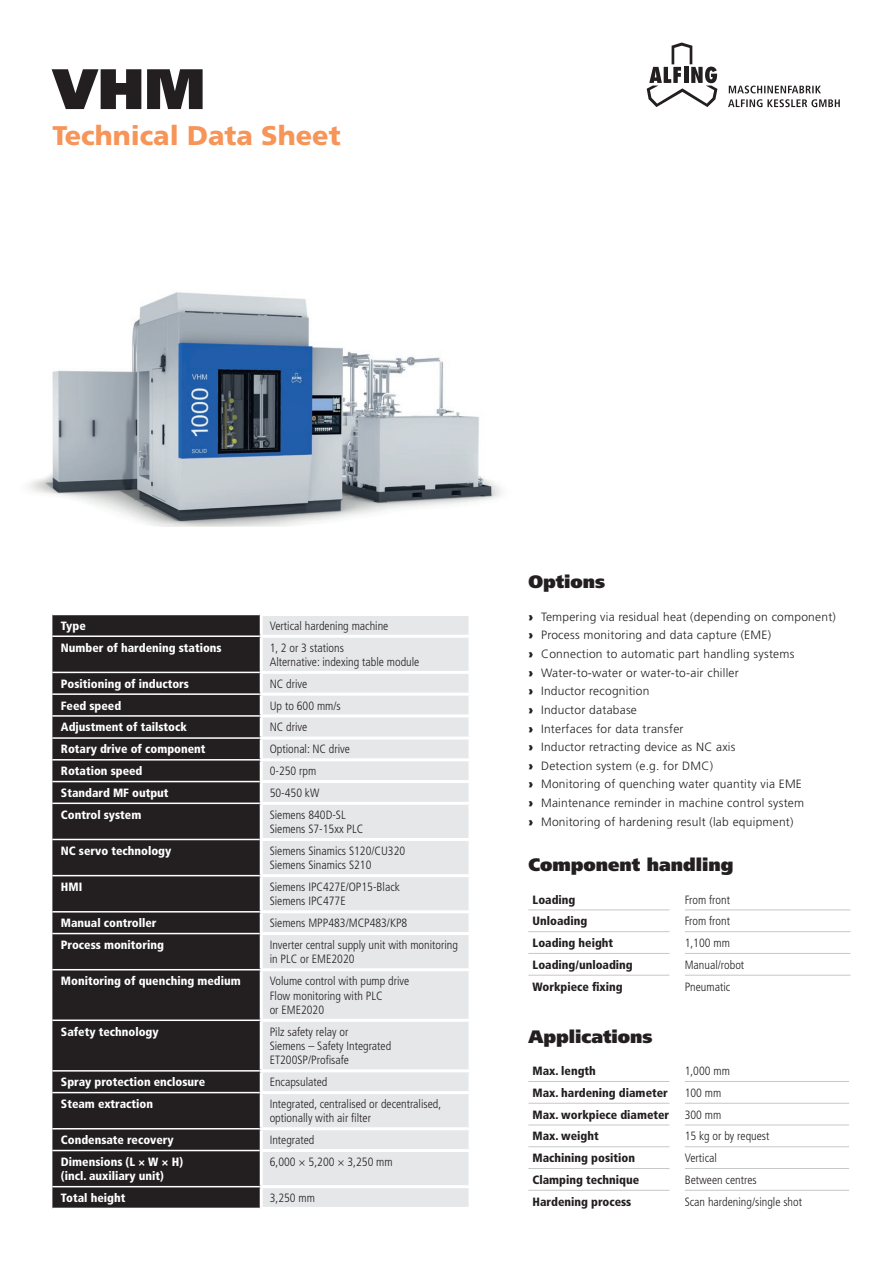
<style>
.page{position:relative;width:893px;height:1263px;background:#fff}
.page>*{position:absolute;margin:0;border:0;box-sizing:border-box;transform-origin:0 0}
.t1{font:900 57px "Frutiger LT Std";color:#231f20}
.t2{font:900 27px "Frutiger LT Std";color:#f79559}
.t3{font:900 18px "Frutiger LT Std";color:#231f20}
.t4{font:300 condensed 12px/14.4px "Frutiger LT Std";color:#231f20}
.t5{font:300 12px/18.6px "Frutiger LT Std";letter-spacing:.02em;color:#231f20}
.t6{font:900 condensed 12px/14.4px "Frutiger LT Std";color:#fff}
.t7{font:900 condensed 12px "Frutiger LT Std";color:#231f20}
.s1{font-weight:900}
</style>
<div class="page">
<hr style="left:528px;top:1081px;width:142px;height:1px;background:#c7c8ca">
<hr style="left:685px;top:1081px;width:164px;height:1px;background:#c7c8ca">
<hr style="left:528px;top:1103px;width:142px;height:1px;background:#c7c8ca">
<hr style="left:685px;top:1103px;width:164px;height:1px;background:#c7c8ca">
<hr style="left:528px;top:1124px;width:142px;height:1px;background:#c7c8ca">
<hr style="left:685px;top:1124px;width:164px;height:1px;background:#c7c8ca">
<hr style="left:528px;top:1146px;width:142px;height:1px;background:#c7c8ca">
<hr style="left:685px;top:1146px;width:164px;height:1px;background:#c7c8ca">
<hr style="left:528px;top:1168px;width:142px;height:1px;background:#c7c8ca">
<hr style="left:685px;top:1168px;width:164px;height:1px;background:#c7c8ca">
<hr style="left:528px;top:1190px;width:142px;height:1px;background:#c7c8ca">
<hr style="left:685px;top:1190px;width:164px;height:1px;background:#c7c8ca">
<hr style="left:528px;top:909px;width:142px;height:1px;background:#c7c8ca">
<hr style="left:685px;top:909px;width:165px;height:1px;background:#c7c8ca">
<hr style="left:528px;top:931px;width:142px;height:1px;background:#c7c8ca">
<hr style="left:685px;top:931px;width:165px;height:1px;background:#c7c8ca">
<hr style="left:528px;top:953px;width:142px;height:1px;background:#c7c8ca">
<hr style="left:685px;top:953px;width:165px;height:1px;background:#c7c8ca">
<hr style="left:528px;top:975px;width:142px;height:1px;background:#c7c8ca">
<hr style="left:685px;top:975px;width:165px;height:1px;background:#c7c8ca">
<img style="left:28px;top:292px;width:474px;height:235px">
<div style="left:52px;top:615px;width:208px;height:593px;background:#231f20"></div>
<div style="left:263px;top:616px;width:206px;height:591px;background:#e6e7e9"></div>
<hr style="left:52px;top:635px;width:208px;height:2px;background:#fff">
<hr style="left:52px;top:672px;width:208px;height:1px;background:#fff">
<hr style="left:52px;top:693px;width:208px;height:2px;background:#fff">
<hr style="left:52px;top:715px;width:208px;height:2px;background:#fff">
<hr style="left:52px;top:737px;width:208px;height:2px;background:#fff">
<hr style="left:52px;top:759px;width:208px;height:1px;background:#fff">
<hr style="left:52px;top:781px;width:208px;height:1px;background:#fff">
<hr style="left:52px;top:802px;width:208px;height:2px;background:#fff">
<hr style="left:52px;top:839px;width:208px;height:1px;background:#fff">
<hr style="left:52px;top:875px;width:208px;height:1px;background:#fff">
<hr style="left:52px;top:911px;width:208px;height:1px;background:#fff">
<hr style="left:52px;top:933px;width:208px;height:1px;background:#fff">
<hr style="left:52px;top:969px;width:208px;height:1px;background:#fff">
<hr style="left:52px;top:1019px;width:208px;height:2px;background:#fff">
<hr style="left:52px;top:1070px;width:208px;height:1px;background:#fff">
<hr style="left:52px;top:1092px;width:208px;height:1px;background:#fff">
<hr style="left:52px;top:1128px;width:208px;height:1px;background:#fff">
<hr style="left:52px;top:1150px;width:208px;height:1px;background:#fff">
<hr style="left:52px;top:1186px;width:208px;height:1px;background:#fff">
<hr style="left:260px;top:635px;width:212px;height:3px;background:#fff">
<hr style="left:260px;top:671px;width:212px;height:3px;background:#fff">
<hr style="left:260px;top:693px;width:212px;height:3px;background:#fff">
<hr style="left:260px;top:714px;width:212px;height:3px;background:#fff">
<hr style="left:260px;top:736px;width:212px;height:3px;background:#fff">
<hr style="left:260px;top:758px;width:212px;height:3px;background:#fff">
<hr style="left:260px;top:780px;width:212px;height:3px;background:#fff">
<hr style="left:260px;top:802px;width:212px;height:3px;background:#fff">
<hr style="left:260px;top:838px;width:212px;height:3px;background:#fff">
<hr style="left:260px;top:874px;width:212px;height:3px;background:#fff">
<hr style="left:260px;top:910px;width:212px;height:3px;background:#fff">
<hr style="left:260px;top:932px;width:212px;height:3px;background:#fff">
<hr style="left:260px;top:968px;width:212px;height:3px;background:#fff">
<hr style="left:260px;top:1019px;width:212px;height:3px;background:#fff">
<hr style="left:260px;top:1069px;width:212px;height:3px;background:#fff">
<hr style="left:260px;top:1091px;width:212px;height:3px;background:#fff">
<hr style="left:260px;top:1127px;width:212px;height:3px;background:#fff">
<hr style="left:260px;top:1149px;width:212px;height:3px;background:#fff">
<hr style="left:260px;top:1185px;width:212px;height:3px;background:#fff">
<svg style="left:728px;top:99px;width:112px;height:8px"></svg>
<svg style="left:729px;top:86px;width:92px;height:7px"></svg>
<svg style="left:647px;top:43px;width:70px;height:64px"></svg>
<h1 class="t1" style="left:52px;top:54px;width:155px">VHM</h1>
<h2 class="t2" style="left:52px;top:120px;width:290px">Technical Data Sheet</h2>
<p class="t6" style="left:61px;top:618px;width:26px">Type</p>
<p class="t4" style="left:270px;top:619px;width:120px">Vertical hardening machine</p>
<p class="t6" style="left:61px;top:640px;width:162px">Number of hardening stations</p>
<p class="t4" style="left:270px;top:640px;width:151px">1, 2 or 3 stations<br>Alternative: indexing table module</p>
<p class="t6" style="left:61px;top:676px;width:130px">Positioning of inductors</p>
<p class="t4" style="left:270px;top:677px;width:39px">NC drive</p>
<p class="t6" style="left:61px;top:698px;width:62px">Feed speed</p>
<p class="t4" style="left:270px;top:698px;width:73px">Up to 600 mm/s</p>
<p class="t6" style="left:61px;top:720px;width:128px">Adjustment of tailstock</p>
<p class="t4" style="left:270px;top:720px;width:39px">NC drive</p>
<p class="t6" style="left:61px;top:742px;width:146px">Rotary drive of component</p>
<p class="t4" style="left:270px;top:742px;width:82px">Optional: NC drive</p>
<p class="t6" style="left:61px;top:764px;width:83px">Rotation speed</p>
<p class="t4" style="left:270px;top:764px;width:48px">0-250 rpm</p>
<p class="t6" style="left:61px;top:785px;width:109px">Standard MF output</p>
<p class="t4" style="left:270px;top:786px;width:51px">50-450 kW</p>
<p class="t6" style="left:61px;top:807px;width:82px">Control system</p>
<p class="t4" style="left:270px;top:807px;width:95px">Siemens 840D-SL<br>Siemens S7-15xx PLC</p>
<p class="t6" style="left:61px;top:843px;width:112px">NC servo technology</p>
<p class="t4" style="left:270px;top:844px;width:137px">Siemens Sinamics S120/CU320<br>Siemens Sinamics S210</p>
<p class="t6" style="left:61px;top:880px;width:23px">HMI</p>
<p class="t4" style="left:270px;top:880px;width:132px">Siemens IPC427E/OP15-Black<br>Siemens IPC477E</p>
<p class="t6" style="left:61px;top:916px;width:97px">Manual controller</p>
<p class="t4" style="left:270px;top:916px;width:139px">Siemens MPP483/MCP483/KP8</p>
<p class="t6" style="left:61px;top:937px;width:105px">Process monitoring</p>
<p class="t4" style="left:270px;top:938px;width:190px">Inverter central supply unit with monitoring in PLC or EME2020</p>
<p class="t6" style="left:61px;top:974px;width:181px">Monitoring of quenching medium</p>
<p class="t4" style="left:270px;top:974px;width:141px">Volume control with pump drive<br>Flow monitoring with PLC<br>or EME2020</p>
<p class="t6" style="left:61px;top:1024px;width:99px">Safety technology</p>
<p class="t4" style="left:270px;top:1024px;width:123px">Pilz safety relay or<br>Siemens – Safety Integrated<br>ET200SP/Profisafe</p>
<p class="t6" style="left:61px;top:1075px;width:146px">Spray protection enclosure</p>
<p class="t4" style="left:270px;top:1075px;width:59px">Encapsulated</p>
<p class="t6" style="left:61px;top:1096px;width:94px">Steam extraction</p>
<p class="t4" style="left:270px;top:1097px;width:173px">Integrated, centralised or decentralised, optionally with air filter</p>
<p class="t6" style="left:61px;top:1133px;width:114px">Condensate recovery</p>
<p class="t4" style="left:270px;top:1133px;width:46px">Integrated</p>
<p class="t6" style="left:61px;top:1154px;width:124px">Dimensions (L × W × H) (incl. auxiliary unit)</p>
<p class="t4" style="left:270px;top:1155px;width:125px">6,000 × 5,200 × 3,250 mm</p>
<p class="t6" style="left:61px;top:1191px;width:66px">Total height</p>
<p class="t4" style="left:270px;top:1191px;width:47px">3,250 mm</p>
<h3 class="t3" style="left:528px;top:570px;width:78px">Options</h3>
<p class="t5" style="left:528px;top:607px;width:309px"><span class="s1">›</span> Tempering via residual heat (depending on component) <span class="s1">›</span> Process monitoring and data capture (EME)<br><span class="s1">›</span> Connection to automatic part handling systems<br><span class="s1">›</span> Water-to-water or water-to-air chiller<br><span class="s1">›</span> Inductor recognition<br><span class="s1">›</span> Inductor database<br><span class="s1">›</span> Interfaces for data transfer<br><span class="s1">›</span> Inductor retracting device as NC axis<br><span class="s1">›</span> Detection system (e.g. for DMC)<br><span class="s1">›</span> Monitoring of quenching water quantity via EME<br><span class="s1">›</span> Maintenance reminder in machine control system<br><span class="s1">›</span> Monitoring of hardening result (lab equipment)</p>
<h3 class="t3" style="left:528px;top:854px;width:207px">Component handling</h3>
<p class="t7" style="left:533px;top:892px;width:44px">Loading</p>
<p class="t4" style="left:685px;top:892px;width:47px">From front</p>
<p class="t7" style="left:533px;top:914px;width:56px">Unloading</p>
<p class="t4" style="left:685px;top:914px;width:47px">From front</p>
<p class="t7" style="left:533px;top:936px;width:82px">Loading height</p>
<p class="t4" style="left:685px;top:936px;width:47px">1,100 mm</p>
<p class="t7" style="left:533px;top:957px;width:102px">Loading/unloading</p>
<p class="t4" style="left:685px;top:958px;width:61px">Manual/robot</p>
<p class="t7" style="left:533px;top:979px;width:92px">Workpiece fixing</p>
<p class="t4" style="left:685px;top:979px;width:47px">Pneumatic</p>
<h3 class="t3" style="left:528px;top:1025px;width:126px">Applications</h3>
<p class="t7" style="left:533px;top:1064px;width:65px">Max. length</p>
<p class="t4" style="left:685px;top:1064px;width:47px">1,000 mm</p>
<p class="t7" style="left:533px;top:1085px;width:137px">Max. hardening diameter</p>
<p class="t4" style="left:685px;top:1086px;width:38px">100 mm</p>
<p class="t7" style="left:533px;top:1107px;width:138px">Max. workpiece diameter</p>
<p class="t4" style="left:685px;top:1107px;width:38px">300 mm</p>
<p class="t7" style="left:533px;top:1129px;width:68px">Max. weight</p>
<p class="t4" style="left:685px;top:1129px;width:86px">15 kg or by request</p>
<p class="t7" style="left:533px;top:1151px;width:104px">Machining position</p>
<p class="t4" style="left:685px;top:1151px;width:34px">Vertical</p>
<p class="t7" style="left:533px;top:1172px;width:108px">Clamping technique</p>
<p class="t4" style="left:685px;top:1173px;width:73px">Between centres</p>
<p class="t7" style="left:533px;top:1194px;width:100px">Hardening process</p>
<p class="t4" style="left:685px;top:1194px;width:119px">Scan hardening/single shot</p>
</div>
